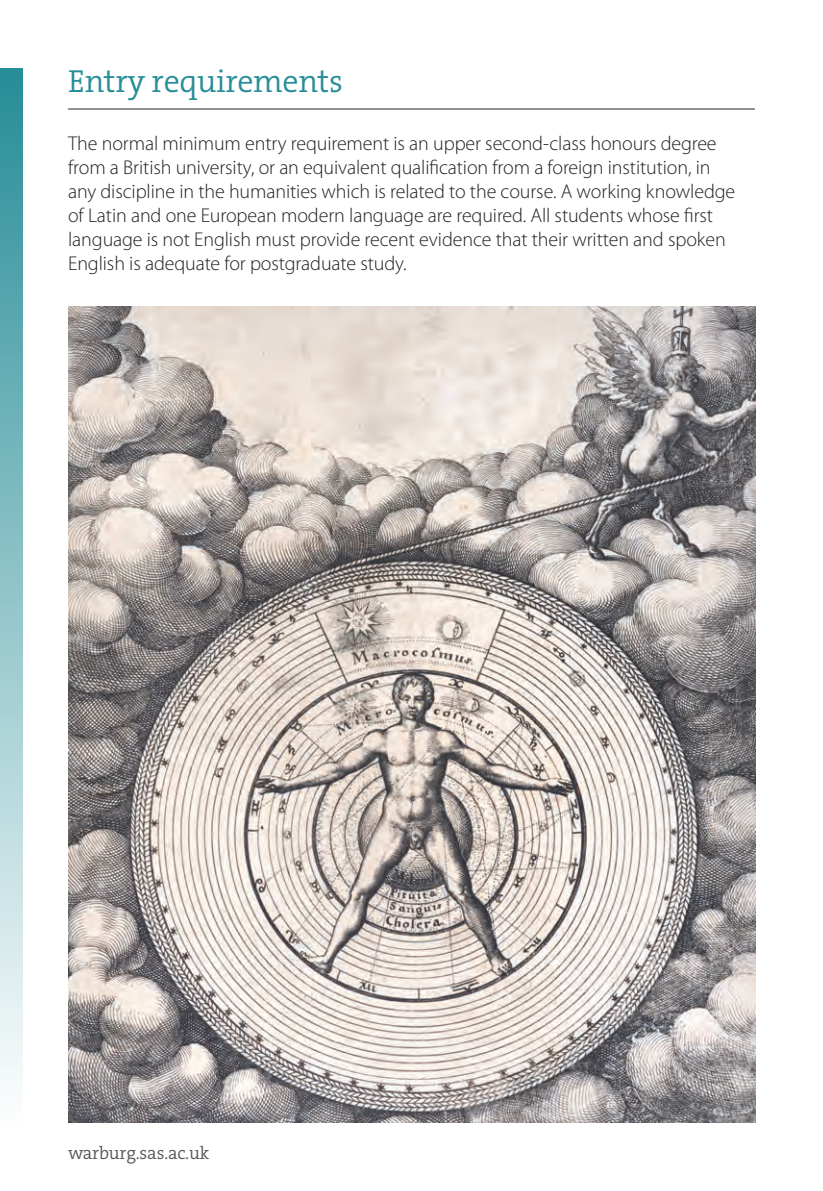
<style>
.page{position:relative;width:823px;height:1191px;background:#fff}
.page>*{position:absolute;margin:0;border:0;box-sizing:border-box;transform-origin:0 0}
.Story_Headline{font:32px "The Serif HP4 Se Lig";letter-spacing:-.01em;color:#278d97}
.Body_Text{font:300 20px/24px "Myriad Pro";letter-spacing:-.005em;color:#231f20}
.Body_Text-2{font:18px "The Serif HP4 Se Lig";letter-spacing:-.01em;color:#57585a}
</style>
<div class="page">
<hr style="left:68px;top:109px;width:686px;height:1px;background:#231f20">
<div style="left:0;top:68px;width:23px;height:1055px;background:linear-gradient(to bottom,#268c96,#fdfefe)"></div>
<img style="left:68px;top:306px;width:687px;height:817px">
<p class="Story_Headline" style="left:68px;top:60px;width:276px">Entry requirements</p>
<p class="Body_Text" style="left:68px;top:131px;width:668px">The normal minimum entry requirement is an upper second-class honours degree from a British university, or an equivalent qualification from a foreign institution, in any discipline in the humanities which is related to the course. A working knowledge of Latin and one European modern language are required. All students whose first language is not English must provide recent evidence that their written and spoken English is adequate for postgraduate study.</p>
<p class="Body_Text-2" style="left:68px;top:1141px;width:143px">warburg.sas.ac.uk</p>
</div>
